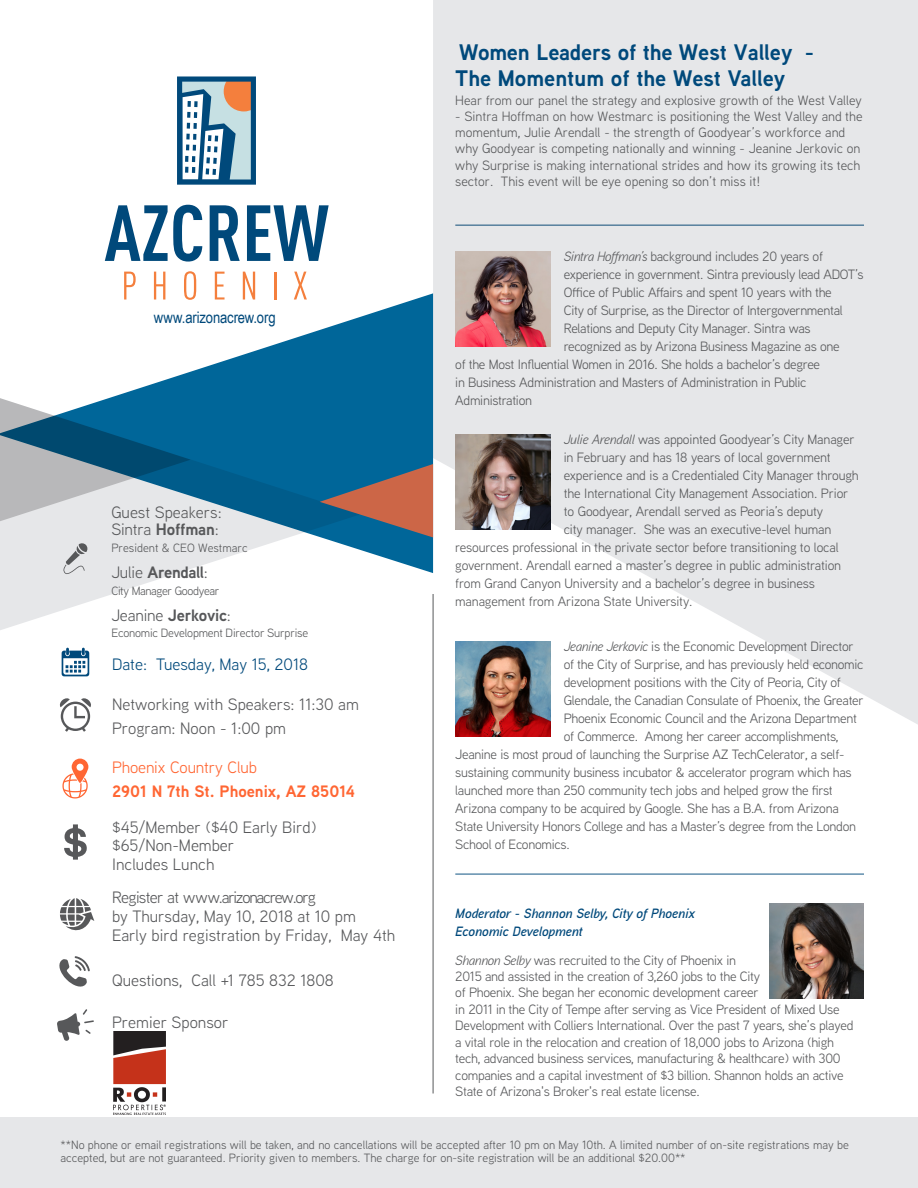
<style>
.page{position:relative;width:918px;height:1188px;background:#fff}
.page>*{position:absolute;margin:0;border:0;box-sizing:border-box;transform-origin:0 0}
.t1{font:700 22.5px/25.5px "Aaux Next";color:#00497b}
.t2{font:16.5px/18.6px "Aaux Next";color:#57585a}
.t3{font:700 16.5px/24.2px "Aaux Next";color:#f63}
.t4{font:16.5px "Aaux Next";color:#00497b}
.t5{font:700 16.5px "Aaux Next";letter-spacing:-.02em;color:#57585a}
.t6{font:15.9px "Arial Narrow";letter-spacing:-.01em;color:#00497b}
.t7{font:13.5px/16.5px "Aaux Next";letter-spacing:-.02em;color:#57585a}
.t8{font:13.5px/16.2px "Aaux Next";color:#57585a}
.t9{font:italic 600 13.5px/18px "Aaux Next";letter-spacing:-.005em;color:#00497b}
.t10{font:12px/13.5px "Aaux Next";color:#57585a}
.t11{font:12px "Aaux Next";letter-spacing:-.03em;color:#57585a}
.s1{font-weight:700}
.s2{font-weight:400}
.s3{font-style:italic}
</style>
<div class="page">
<div style="left:0;top:1117px;width:918px;height:71px;background:#e6e7e9"></div>
<svg style="left:433px;top:0;width:485px;height:725px;fill:#e6e7e9"></svg>
<svg style="left:0;top:573px;width:177px;height:57px;fill:#ebebed"></svg>
<svg style="left:0;top:293px;width:433px;height:280px"></svg>
<svg style="left:320px;top:464px;width:113px;height:73px;background:#66656e"></svg>
<svg style="left:0;top:398px;width:191px;height:123px;background:#6e97ad"></svg>
<svg style="left:105px;top:205px;width:97px;height:57px"></svg>
<svg style="left:210px;top:205px;width:30px;height:56px"></svg>
<svg style="left:247px;top:205px;width:82px;height:56px"></svg>
<svg style="left:124px;top:272px;width:12px;height:28px"></svg>
<svg style="left:154px;top:272px;width:11px;height:28px"></svg>
<svg style="left:184px;top:271px;width:12px;height:29px"></svg>
<svg style="left:215px;top:272px;width:10px;height:28px"></svg>
<svg style="left:243px;top:272px;width:12px;height:28px"></svg>
<hr style="left:274px;top:272px;width:3px;height:28px;background:#f47f3d">
<svg style="left:294px;top:272px;width:13px;height:28px"></svg>
<svg style="left:177px;top:76px;width:79px;height:109px"></svg>
<hr style="left:433px;top:594px;width:1px;height:500px;background:#57585a">
<svg style="left:63px;top:543px;width:25px;height:31px"></svg>
<svg style="left:62px;top:648px;width:27px;height:28px"></svg>
<svg style="left:59px;top:698px;width:32px;height:34px"></svg>
<svg style="left:62px;top:759px;width:26px;height:39px"></svg>
<svg style="left:60px;top:898px;width:34px;height:33px"></svg>
<svg style="left:59px;top:956px;width:31px;height:31px"></svg>
<svg style="left:57px;top:1009px;width:37px;height:32px"></svg>
<svg style="left:64px;top:824px;width:23px;height:36px"></svg>
<img style="left:455px;top:252px;width:95px;height:95px">
<img style="left:455px;top:435px;width:95px;height:95px">
<img style="left:455px;top:641px;width:95px;height:95px">
<img style="left:769px;top:904px;width:95px;height:95px">
<hr style="left:455px;top:873px;width:409px;height:2px;background:#00497b">
<hr style="left:455px;top:224px;width:409px;height:2px;background:#00497b">
<img style="left:114px;top:1031px;width:52px;height:84px">
<p class="t6" style="left:154px;top:305px;width:123px">www.arizonacrew.org</p>
<p class="t2" style="left:111px;top:503px;width:112px;line-height:17.5px">Guest Speakers:<br>Sintra <span class="s1">Hoffman</span>:</p>
<p class="t10" style="left:111px;top:540px;width:138px">President &amp; CEO Westmarc</p>
<p class="t5" style="left:111px;top:561px;width:98px"><span class="s2">Julie</span> Arendall<span class="s2">:</span></p>
<p class="t11" style="left:111px;top:583px;width:110px">City Manager Goodyear</p>
<p class="t2" style="left:111px;top:605px;width:121px">Jeanine <span class="s1">Jerkovic</span>:</p>
<p class="t10" style="left:111px;top:626px;width:198px">Economic Development Director Surprise</p>
<p class="t4" style="left:112px;top:653px;width:198px">Date: Tuesday, May 15, 2018</p>
<p class="t2" style="left:112px;top:691px;width:248px;line-height:24.2px">Networking with Speakers: 11:30 am<br>Program: Noon - 1:00 pm</p>
<p class="t3" style="left:112px;top:755px;width:245px"><span class="s2">Phoenix Country Club<br></span>2901 N 7th St. Phoenix, AZ 85014</p>
<p class="t2" style="left:112px;top:817px;width:206px">$45/Member ($40 Early Bird) $65/Non-Member<br>Includes Lunch</p>
<p class="t2" style="left:112px;top:888px;width:285px">Register at www.arizonacrew.org<br>by Thursday, May 10, 2018 at 10 pm<br>Early bird registration by Friday, May 4th</p>
<p class="t2" style="left:112px;top:970px;width:223px">Questions, Call +1 785 832 1808</p>
<p class="t2" style="left:112px;top:1013px;width:118px">Premier Sponsor</p>
<p class="t1" style="left:455px;top:39px;width:360px">Women Leaders of the West Valley -<br>The Momentum of the West Valley</p>
<p class="t8" style="left:455px;top:91px;width:408px">Hear from our panel the strategy and explosive growth of the West Valley</p>
<p class="t8" style="left:455px;top:108px;width:409px">- Sintra Hoffman on how Westmarc is positioning the West Valley and the momentum, Julie Arendall - the strength of Goodyear’s workforce and why Goodyear is competing nationally and winning - Jeanine Jerkovic on why Surprise is making international strides and how its growing its tech sector. This event will be eye opening so don’t miss it!</p>
<p class="t7" style="left:564px;top:248px;width:261px"><span class="s3">Sintra Hoffman’s</span> background includes 20 years of</p>
<p class="t7" style="left:564px;top:266px;width:301px">experience in government. Sintra previously lead ADOT’s</p>
<p class="t7" style="left:564px;top:284px;width:270px">Office of Public Affairs and spent 10 years with the</p>
<p class="t7" style="left:564px;top:302px;width:281px">City of Surprise, as the Director of Intergovernmental</p>
<p class="t7" style="left:564px;top:320px;width:248px">Relations and Deputy City Manager. Sintra was</p>
<p class="t7" style="left:564px;top:338px;width:278px">recognized as by Arizona Business Magazine as one</p>
<p class="t7" style="left:455px;top:356px;width:366px">of the Most Influential Women in 2016. She holds a bachelor’s degree</p>
<p class="t7" style="left:455px;top:374px;width:353px">in Business Administration and Masters of Administration in Public</p>
<p class="t7" style="left:455px;top:392px;width:78px">Administration</p>
<p class="t7" style="left:564px;top:431px;width:292px"><span class="s3">Julie Arendall</span> was appointed Goodyear’s City Manager</p>
<p class="t7" style="left:564px;top:449px;width:269px">in February and has 18 years of local government</p>
<p class="t7" style="left:564px;top:467px;width:297px">experience and is a Credentialed City Manager through</p>
<p class="t7" style="left:564px;top:485px;width:286px">the International City Management Association. Prior</p>
<p class="t7" style="left:564px;top:503px;width:261px">to Goodyear, Arendall served as Peoria’s deputy</p>
<p class="t7" style="left:564px;top:521px;width:269px">city manager. She was an executive-level human</p>
<p class="t7" style="left:455px;top:539px;width:385px">resources professional in the private sector before transitioning to local</p>
<p class="t7" style="left:455px;top:557px;width:387px">government. Arendall earned a master’s degree in public administration</p>
<p class="t7" style="left:455px;top:575px;width:361px">from Grand Canyon University and a bachelor’s degree in business</p>
<p class="t7" style="left:455px;top:593px;width:239px">management from Arizona State University.</p>
<p class="t7" style="left:564px;top:637px;width:291px"><span class="s3">Jeanine Jerkovic</span> is the Economic Development Director</p>
<p class="t7" style="left:564px;top:655px;width:301px">of the City of Surprise, and has previously held economic</p>
<p class="t7" style="left:564px;top:673px;width:279px">development positions with the City of Peoria, City of</p>
<p class="t7" style="left:564px;top:691px;width:302px">Glendale, the Canadian Consulate of Phoenix, the Greater</p>
<p class="t7" style="left:564px;top:709px;width:295px">Phoenix Economic Council and the Arizona Department</p>
<p class="t7" style="left:564px;top:727px;width:276px">of Commerce. Among her career accomplishments,</p>
<p class="t7" style="left:455px;top:745px;width:391px">Jeanine is most proud of launching the Surprise AZ TechCelerator, a self-</p>
<p class="t7" style="left:455px;top:763px;width:398px">sustaining community business incubator &amp; accelerator program which has</p>
<p class="t7" style="left:455px;top:781px;width:379px">launched more than 250 community tech jobs and helped grow the first</p>
<p class="t7" style="left:455px;top:799px;width:385px">Arizona company to be acquired by Google. She has a B.A. from Arizona</p>
<p class="t7" style="left:455px;top:817px;width:402px">State University Honors College and has a Master’s degree from the London</p>
<p class="t7" style="left:455px;top:835px;width:116px">School of Economics.</p>
<p class="t9" style="left:455px;top:904px;width:241px">Moderator - Shannon Selby, City of Phoenix<br>Economic Development</p>
<p class="t7" style="left:455px;top:951px;width:400px"><span class="s3">Shannon Selby</span> was recruited to the City of Phoenix in<br>2015 and assisted in the creation of 3,260 jobs to the City<br>of Phoenix. She began her economic development career<br>in 2011 in the City of Tempe after serving as Vice President of Mixed Use Development with Colliers International. Over the past 7 years, she’s played a vital role in the relocation and creation of 18,000 jobs to Arizona (high tech, advanced business services, manufacturing &amp; healthcare) with 300 companies and a capital investment of $3 billion. Shannon holds an active State of Arizona's Broker's real estate license.</p>
<p class="t10" style="left:60px;top:1138px;width:790px">**No phone or email registrations will be taken, and no cancellations will be accepted after 10 pm on May 10th. A limited number of on-site registrations may be accepted, but are not guaranteed. Priority given to members. The charge for on-site registration will be an additional $20.00**</p>
</div>
